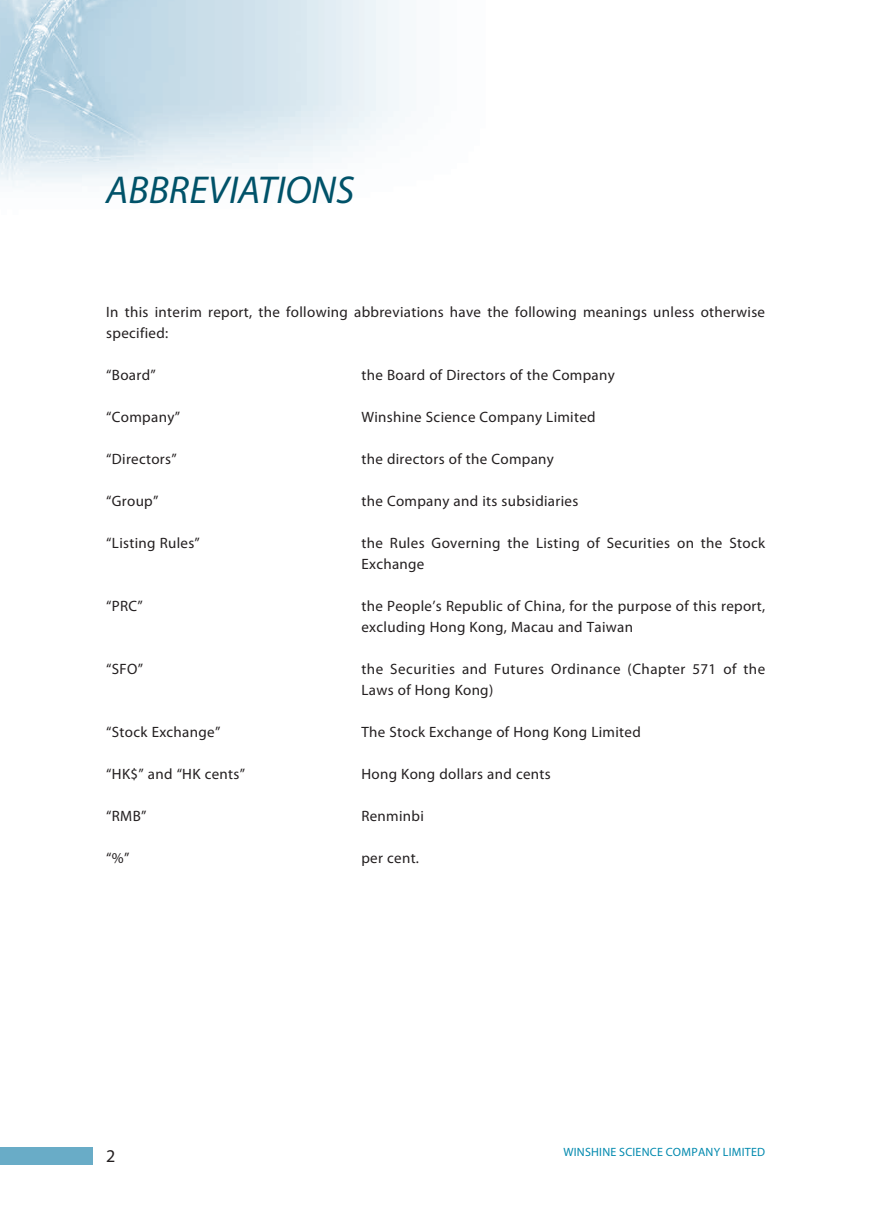
<style>
.page{position:relative;width:893px;height:1212px;background:#fff}
.page>*{position:absolute;margin:0;border:0;box-sizing:border-box;transform-origin:0 0}
.t1{font:italic 39px "Myriad Pro";color:#005269}
.t2{font:18px "Myriad Pro";color:#231f20}
.t3{font:15px/21px "Myriad Pro";letter-spacing:.02em;color:#231f20}
.t4{font:12px "Myriad Pro";letter-spacing:.02em;color:#0089ae}
</style>
<div class="page">
<img style="left:0;top:0;width:400px;height:187px">
<div style="left:0;top:1148px;width:93px;height:17px;background:#69acc7"></div>
<h1 class="t1" style="left:106px;top:166px;width:250px">ABBREVIATIONS</h1>
<p class="t3" style="left:106px;top:301px;width:660px">In this interim report, the following abbreviations have the following meanings unless otherwise specified:</p>
<p class="t3" style="left:106px;top:364px;width:51px">“Board”</p>
<p class="t3" style="left:361px;top:364px;width:255px">the Board of Directors of the Company</p>
<p class="t3" style="left:106px;top:406px;width:75px">“Company”</p>
<p class="t3" style="left:361px;top:406px;width:236px">Winshine Science Company Limited</p>
<p class="t3" style="left:106px;top:448px;width:72px">“Directors”</p>
<p class="t3" style="left:361px;top:448px;width:194px">the directors of the Company</p>
<p class="t3" style="left:106px;top:490px;width:54px">“Group”</p>
<p class="t3" style="left:361px;top:490px;width:218px">the Company and its subsidiaries</p>
<p class="t3" style="left:106px;top:532px;width:95px">“Listing Rules”</p>
<p class="t3" style="left:361px;top:532px;width:405px">the Rules Governing the Listing of Securities on the Stock<br>Exchange</p>
<p class="t3" style="left:106px;top:595px;width:38px">“PRC”</p>
<p class="t3" style="left:361px;top:595px;width:405px">the People’s Republic of China, for the purpose of this report, excluding Hong Kong, Macau and Taiwan</p>
<p class="t3" style="left:106px;top:658px;width:38px">“SFO”</p>
<p class="t3" style="left:361px;top:658px;width:405px">the Securities and Futures Ordinance (Chapter 571 of the<br>Laws of Hong Kong)</p>
<p class="t3" style="left:106px;top:721px;width:116px">“Stock Exchange”</p>
<p class="t3" style="left:361px;top:721px;width:281px">The Stock Exchange of Hong Kong Limited</p>
<p class="t3" style="left:106px;top:763px;width:140px">“HK$” and “HK cents”</p>
<p class="t3" style="left:361px;top:763px;width:191px">Hong Kong dollars and cents</p>
<p class="t3" style="left:106px;top:805px;width:42px">“RMB”</p>
<p class="t3" style="left:361px;top:805px;width:64px">Renminbi</p>
<p class="t3" style="left:106px;top:847px;width:25px">“%”</p>
<p class="t3" style="left:361px;top:847px;width:59px">per cent.</p>
<p class="t2" style="left:106px;top:1145px;width:11px">2</p>
<p class="t4" style="left:563px;top:1145px;width:203px">WINSHINE SCIENCE COMPANY LIMITED</p>
</div>
